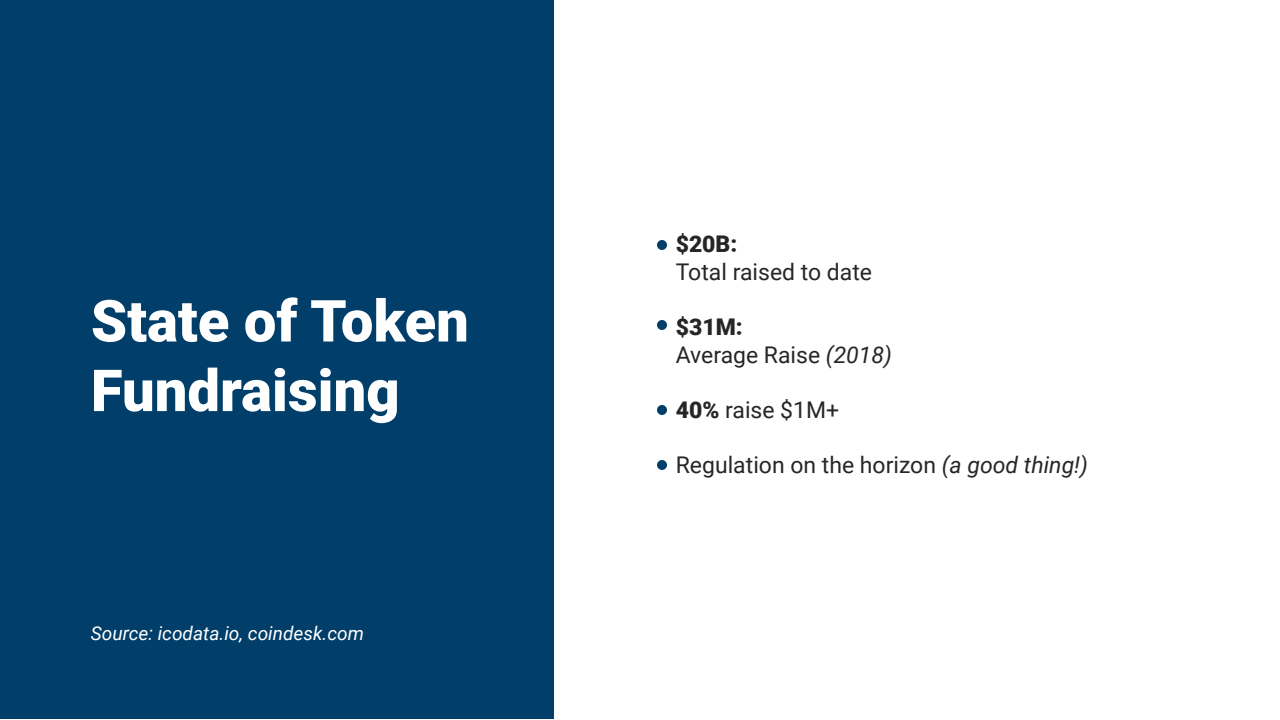
<style>
.page{position:relative;width:1280px;height:720px;background:#fff}
.page>*{position:absolute;margin:0;border:0;box-sizing:border-box;transform-origin:0 0}
.t1{font:900 58px/69.6px "Roboto";color:#fff}
.t2{font:23px/27.6px "Roboto";color:#262626}
.t3{font:900 23px "Roboto";color:#262626}
.t4{font:italic 19px "Roboto";color:#fff}
.s1{font-weight:900}
.s2{font-style:italic}
</style>
<div class="page">
<div style="left:0;top:0;width:554px;height:719px;background:#013e69"></div>
<div style="left:657px;top:240px;width:10px;height:10px;background:#013e69;border-radius:50%"></div>
<div style="left:657px;top:320px;width:10px;height:10px;background:#013e69;border-radius:50%"></div>
<div style="left:657px;top:460px;width:10px;height:10px;background:#013e69;border-radius:50%"></div>
<div style="left:657px;top:405px;width:10px;height:10px;background:#013e69;border-radius:50%"></div>
<h1 class="t1" style="left:91px;top:284px;width:379px">State of Token<br>Fundraising</h1>
<p class="t4" style="left:91px;top:620px;width:275px">Source: icodata.io, coindesk.com</p>
<p class="t3" style="left:676px;top:228px;width:63px">$20B:</p>
<p class="t2" style="left:676px;top:257px;width:198px">Total raised to date</p>
<p class="t2" style="left:676px;top:312px;width:218px"><span class="s1">$31M:<br></span>Average Raise <span class="s2">(2018)</span></p>
<p class="t2" style="left:676px;top:395px;width:165px"><span class="s1">40%</span> raise $1M+</p>
<p class="t2" style="left:676px;top:450px;width:414px">Regulation on the horizon <span class="s2">(a good thing!)</span></p>
</div>
